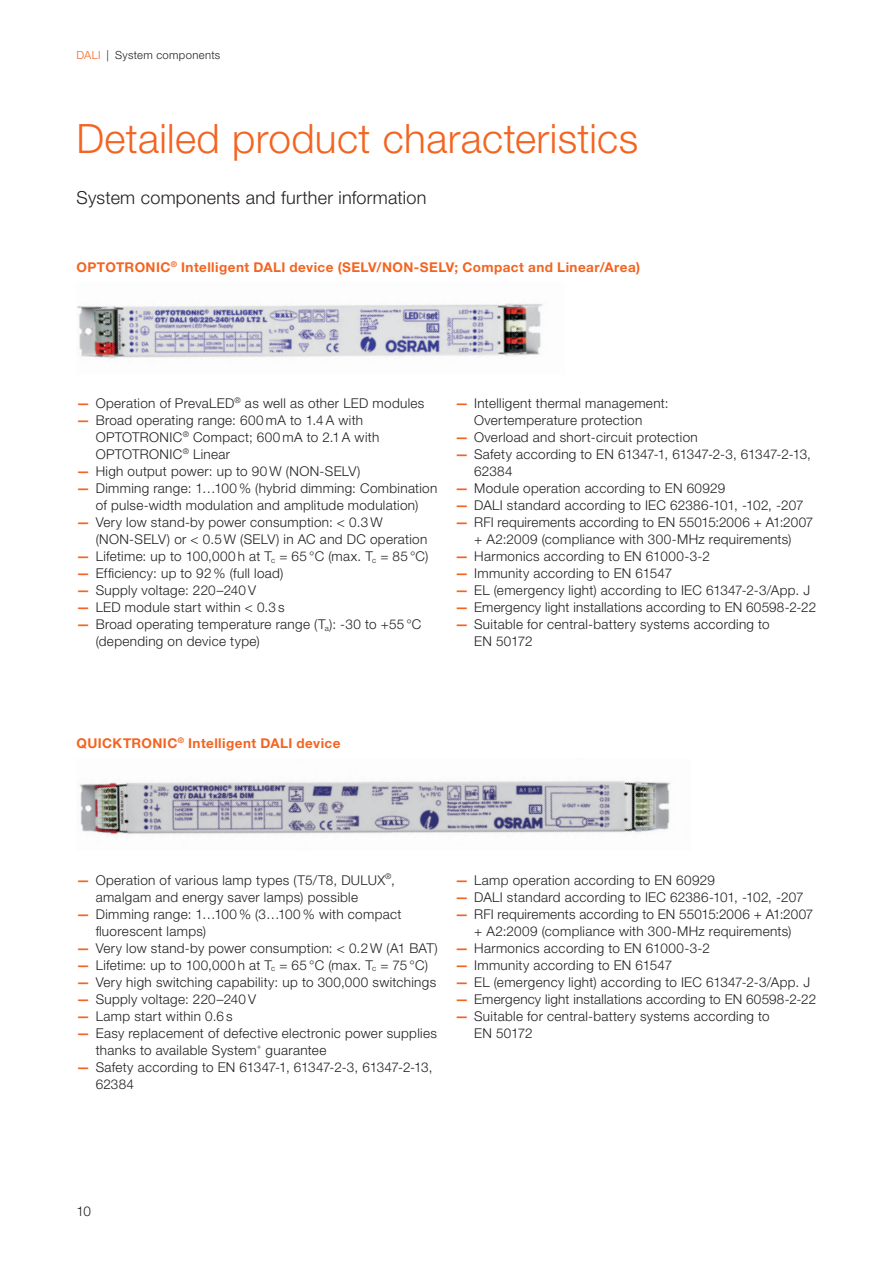
<style>
.page{position:relative;width:893px;height:1263px;background:#fff}
.page>*{position:absolute;margin:0;border:0;box-sizing:border-box;transform-origin:0 0}
.t1{font:300 40.5px "Helvetica Neue LT Pro";letter-spacing:.01em;color:#f36421}
.t2{font:300 18px "Helvetica Neue LT Pro";letter-spacing:.015em;color:#231f20}
.t3{font:300 13.5px/17px "Helvetica Neue LT Pro";letter-spacing:.025em;color:#231f20}
.t4{font:700 13.5px "Helvetica Neue LT Pro";letter-spacing:.03em;color:#f36421}
.t5{font:300 11.25px "Helvetica Neue LT Pro";letter-spacing:.035em;color:#231f20}
.s1{color:#f36421}
.s2{font-weight:700;color:#f36421}
</style>
<div class="page">
<img style="left:77px;top:303px;width:466px;height:56px">
<img style="left:79px;top:781px;width:592px;height:54px">
<p class="t5" style="left:77px;top:51px;width:145px"><span class="s1">DALI</span> | System components</p>
<h1 class="t1" style="left:77px;top:124px;width:563px">Detailed product characteristics</h1>
<h2 class="t2" style="left:77px;top:191px;width:351px">System components and further information</h2>
<p class="t4" style="left:77px;top:262px;width:565px">OPTOTRONIC<sup>®</sup> Intelligent DALI device (SELV/NON-SELV; Compact and Linear/Area)</p>
<p class="t3" style="left:77px;top:396px;width:349px"><span class="s2">—</span> Operation of PrevaLED<sup>®</sup> as well as other LED modules</p>
<p class="t3" style="left:96px;top:413px;width:285px;text-indent:-19px"><span class="s2">—</span> Broad operating range: 600 mA to 1.4 A with<br>OPTOTRONIC<sup>®</sup> Compact; 600 mA to 2.1 A with<br>OPTOTRONIC<sup>®</sup> Linear</p>
<p class="t3" style="left:77px;top:464px;width:285px"><span class="s2">—</span> High output power: up to 90 W (NON-SELV)</p>
<p class="t3" style="left:77px;top:481px;width:362px;text-align:center"><span class="s2">—</span> Dimming range: 1…100 % (hybrid dimming: Combination of pulse-width modulation and amplitude modulation)</p>
<p class="t3" style="left:96px;top:515px;width:333px;text-indent:-19px"><span class="s2">—</span> Very low stand-by power consumption: &lt; 0.3 W (NON-SELV) or &lt; 0.5 W (SELV) in AC and DC operation</p>
<p class="t3" style="left:77px;top:549px;width:353px"><span class="s2">—</span> Lifetime: up to 100,000 h at T<sub>c</sub> = 65 °C (max. T<sub>c</sub> = 85 °C)</p>
<p class="t3" style="left:77px;top:566px;width:208px"><span class="s2">—</span> Efficiency: up to 92 % (full load)</p>
<p class="t3" style="left:77px;top:583px;width:181px"><span class="s2">—</span> Supply voltage: 220–240 V</p>
<p class="t3" style="left:77px;top:600px;width:210px"><span class="s2">—</span> LED module start within &lt; 0.3 s</p>
<p class="t3" style="left:96px;top:617px;width:327px;text-indent:-19px"><span class="s2">—</span> Broad operating temperature range (T<sub>a</sub>): -30 to +55 °C (depending on device type)</p>
<p class="t3" style="left:455px;top:396px;width:215px;text-align:center"><span class="s2">—</span> Intelligent thermal management:<br>Overtemperature protection</p>
<p class="t3" style="left:455px;top:430px;width:244px"><span class="s2">—</span> Overload and short-circuit protection</p>
<p class="t3" style="left:474px;top:447px;width:338px;text-indent:-19px"><span class="s2">—</span> Safety according to EN 61347-1, 61347-2-3, 61347-2-13,<br>62384</p>
<p class="t3" style="left:455px;top:481px;width:272px"><span class="s2">—</span> Module operation according to EN 60929</p>
<p class="t3" style="left:455px;top:498px;width:350px"><span class="s2">—</span> DALI standard according to IEC 62386-101, -102, -207</p>
<p class="t3" style="left:455px;top:515px;width:360px;text-align:center"><span class="s2">—</span> RFI requirements according to EN 55015:2006 + A1:2007 + A2:2009 (compliance with 300-MHz requirements)</p>
<p class="t3" style="left:455px;top:549px;width:256px"><span class="s2">—</span> Harmonics according to EN 61000-3-2</p>
<p class="t3" style="left:455px;top:566px;width:219px"><span class="s2">—</span> Immunity according to EN 61547</p>
<p class="t3" style="left:455px;top:583px;width:357px"><span class="s2">—</span> EL (emergency light) according to IEC 61347-2-3/App. J</p>
<p class="t3" style="left:455px;top:600px;width:363px"><span class="s2">—</span> Emergency light installations according to EN 60598-2-22</p>
<p class="t3" style="left:474px;top:617px;width:297px;text-indent:-19px"><span class="s2">—</span> Suitable for central-battery systems according to<br>EN 50172</p>
<p class="t4" style="left:77px;top:739px;width:266px">QUICKTRONIC<sup>®</sup> Intelligent DALI device</p>
<p class="t3" style="left:96px;top:873px;width:301px;text-indent:-19px"><span class="s2">—</span> Operation of various lamp types (T5/T8, DULUX<sup>®</sup>, amalgam and energy saver lamps) possible</p>
<p class="t3" style="left:96px;top:907px;width:307px;text-indent:-19px"><span class="s2">—</span> Dimming range: 1…100 % (3…100 % with compact fluorescent lamps)</p>
<p class="t3" style="left:77px;top:941px;width:363px"><span class="s2">—</span> Very low stand-by power consumption: &lt; 0.2 W (A1 BAT)</p>
<p class="t3" style="left:77px;top:958px;width:353px"><span class="s2">—</span> Lifetime: up to 100,000 h at T<sub>c</sub> = 65 °C (max. T<sub>c</sub> = 75 °C)</p>
<p class="t3" style="left:77px;top:975px;width:361px"><span class="s2">—</span> Very high switching capability: up to 300,000 switchings</p>
<p class="t3" style="left:77px;top:992px;width:181px"><span class="s2">—</span> Supply voltage: 220–240 V</p>
<p class="t3" style="left:77px;top:1009px;width:158px"><span class="s2">—</span> Lamp start within 0.6 s</p>
<p class="t3" style="left:96px;top:1026px;width:343px;text-indent:-19px"><span class="s2">—</span> Easy replacement of defective electronic power supplies thanks to available System<sup>+</sup> guarantee</p>
<p class="t3" style="left:96px;top:1060px;width:338px;text-indent:-19px"><span class="s2">—</span> Safety according to EN 61347-1, 61347-2-3, 61347-2-13,<br>62384</p>
<p class="t3" style="left:455px;top:873px;width:261px"><span class="s2">—</span> Lamp operation according to EN 60929</p>
<p class="t3" style="left:455px;top:890px;width:350px"><span class="s2">—</span> DALI standard according to IEC 62386-101, -102, -207</p>
<p class="t3" style="left:455px;top:907px;width:360px;text-align:center"><span class="s2">—</span> RFI requirements according to EN 55015:2006 + A1:2007 + A2:2009 (compliance with 300-MHz requirements)</p>
<p class="t3" style="left:455px;top:941px;width:256px"><span class="s2">—</span> Harmonics according to EN 61000-3-2</p>
<p class="t3" style="left:455px;top:958px;width:219px"><span class="s2">—</span> Immunity according to EN 61547</p>
<p class="t3" style="left:455px;top:975px;width:357px"><span class="s2">—</span> EL (emergency light) according to IEC 61347-2-3/App. J</p>
<p class="t3" style="left:455px;top:992px;width:363px"><span class="s2">—</span> Emergency light installations according to EN 60598-2-22</p>
<p class="t3" style="left:474px;top:1009px;width:297px;text-indent:-19px"><span class="s2">—</span> Suitable for central-battery systems according to<br>EN 50172</p>
<p class="t3" style="left:77px;top:1204px;width:16px">10</p>
</div>
